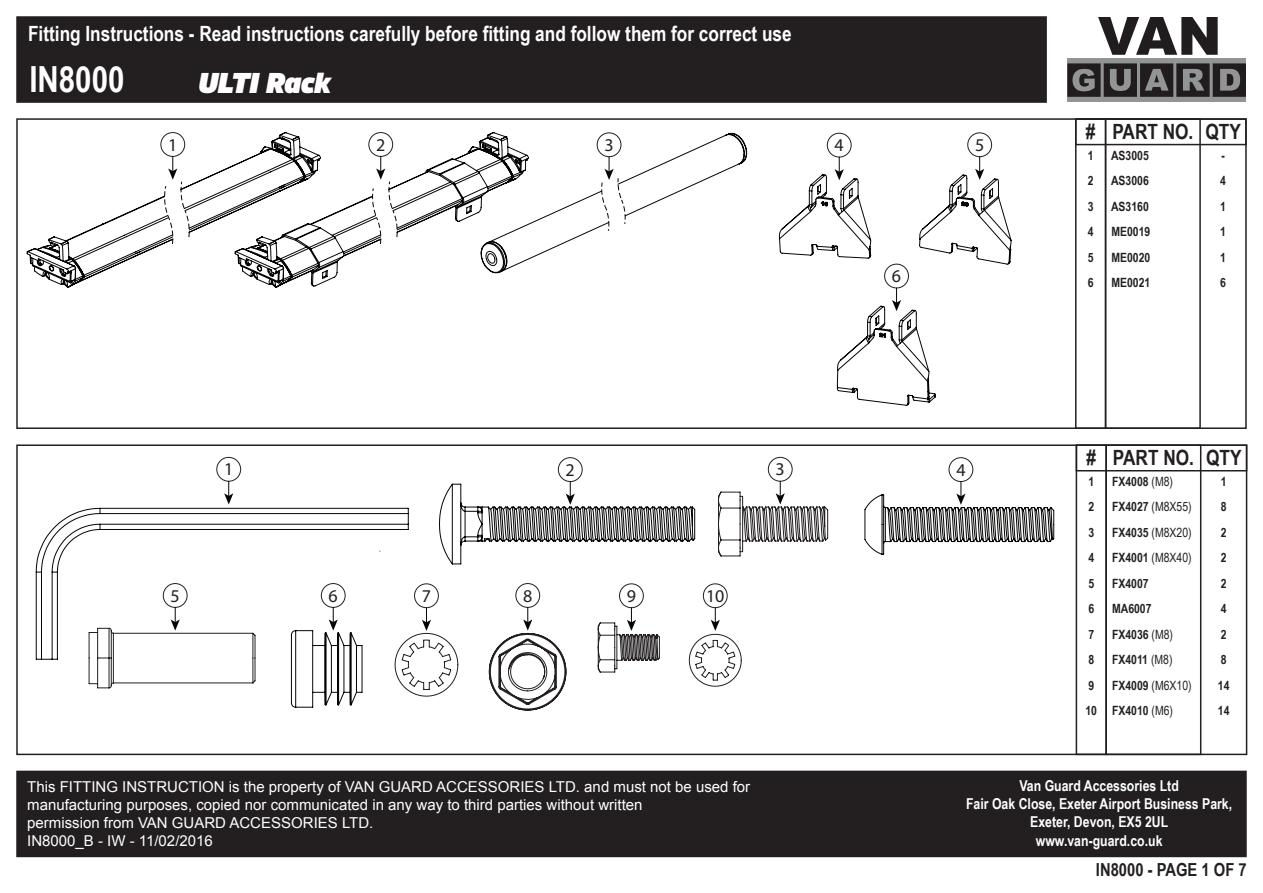
<style>
.page{position:relative;width:1263px;height:893px;background:#fff}
.page>*{position:absolute;margin:0;border:0;box-sizing:border-box;transform-origin:0 0}
.t1{font:700 36px "Arial Narrow";color:#fff}
.t2{font:italic 900 27px "Vinkel";color:#fff}
.t3{font:700 21px "Arial Narrow";color:#fff}
.t4{font:700 21px "Arial Narrow";color:#231f20}
.t5{font:18px "Myriad Pro";color:#231f20}
.t6{font:700 18px "Arial Narrow";color:#231f20}
.t7{font:15px/18px "Arial";color:#fff}
.t8{font:700 15px/18px "Arial Narrow";color:#fff;text-align:center}
.t9{font:700 12.75px/25.5px "Arial Narrow";color:#231f20}
.s1{font-weight:400}
</style>
<div class="page">
<div style="left:16px;top:771px;width:1231px;height:86px;background:#231f20"></div>
<div style="left:16px;top:16px;width:1031px;height:87px;background:#231f20;border:2px solid #231f20"></div>
<svg style="left:1098px;top:17px;width:120px;height:38px"></svg>
<div style="left:1067px;top:58px;width:179px;height:44px;background:#929496"></div>
<svg style="left:1067px;top:63px;width:179px;height:34px"></svg>
<div style="left:16px;top:118px;width:1231px;height:311px;border:2px solid #231f20"></div>
<div style="left:1075px;top:118px;width:172px;height:27px;border:2px solid #231f20"></div>
<div style="left:1075px;top:118px;width:31px;height:311px;border:2px solid #231f20"></div>
<div style="left:1105px;top:118px;width:96px;height:311px;border:2px solid #231f20"></div>
<div style="left:16px;top:444px;width:1231px;height:311px;border:2px solid #231f20"></div>
<div style="left:1076px;top:444px;width:171px;height:27px;border:2px solid #231f20"></div>
<div style="left:1076px;top:444px;width:31px;height:311px;border:2px solid #231f20"></div>
<div style="left:1105px;top:444px;width:96px;height:311px;border:2px solid #231f20"></div>
<div style="left:597px;top:132px;width:24px;height:25px;border:1px solid #231f20;border-radius:50%"></div>
<svg style="left:321px;top:132px;width:178px;height:152px"></svg>
<svg style="left:27px;top:132px;width:294px;height:156px"></svg>
<svg style="left:481px;top:133px;width:266px;height:140px"></svg>
<div style="left:827px;top:133px;width:24px;height:24px;border:1px solid #231f20;border-radius:50%"></div>
<svg style="left:779px;top:157px;width:92px;height:102px"></svg>
<div style="left:967px;top:132px;width:25px;height:25px;border:1px solid #231f20;border-radius:50%"></div>
<svg style="left:919px;top:157px;width:92px;height:108px"></svg>
<div style="left:884px;top:264px;width:25px;height:24px;border:1px solid #231f20;border-radius:50%"></div>
<svg style="left:837px;top:288px;width:99px;height:118px"></svg>
<svg style="left:35px;top:508px;width:374px;height:152px"></svg>
<div style="left:216px;top:457px;width:25px;height:25px;border:1px solid #231f20;border-radius:50%"></div>
<svg style="left:224px;top:481px;width:9px;height:23px"></svg>
<div style="left:558px;top:457px;width:25px;height:25px;border:1px solid #231f20;border-radius:50%"></div>
<svg style="left:439px;top:481px;width:256px;height:83px"></svg>
<div style="left:768px;top:457px;width:24px;height:25px;border:1px solid #231f20;border-radius:50%"></div>
<svg style="left:718px;top:481px;width:110px;height:75px"></svg>
<div style="left:163px;top:583px;width:24px;height:25px;border:1px solid #231f20;border-radius:50%"></div>
<svg style="left:89px;top:607px;width:167px;height:81px"></svg>
<div style="left:949px;top:457px;width:24px;height:25px;border:1px solid #231f20;border-radius:50%"></div>
<svg style="left:864px;top:481px;width:190px;height:74px"></svg>
<div style="left:321px;top:583px;width:25px;height:25px;border:1px solid #231f20;border-radius:50%"></div>
<svg style="left:291px;top:607px;width:71px;height:101px"></svg>
<div style="left:414px;top:583px;width:25px;height:25px;border:1px solid #231f20;border-radius:50%"></div>
<svg style="left:395px;top:608px;width:63px;height:88px"></svg>
<div style="left:515px;top:583px;width:25px;height:25px;border:1px solid #231f20;border-radius:50%"></div>
<svg style="left:489px;top:607px;width:77px;height:103px"></svg>
<div style="left:619px;top:583px;width:25px;height:25px;border:1px solid #231f20;border-radius:50%"></div>
<svg style="left:598px;top:608px;width:62px;height:65px"></svg>
<div style="left:703px;top:583px;width:24px;height:25px;border:1px solid #231f20;border-radius:50%"></div>
<svg style="left:689px;top:608px;width:53px;height:79px"></svg>
<h3 class="t3" style="left:28px;top:18px;width:765px">Fitting Instructions - Read instructions carefully before fitting and follow them for correct use</h3>
<h1 class="t1" style="left:29px;top:52px;width:97px">IN8000</h1>
<h2 class="t2" style="left:198px;top:64px;width:134px">ULTI Rack</h2>
<p class="t5" style="left:168px;top:133px;width:11px">1</p>
<p class="t5" style="left:376px;top:133px;width:11px">2</p>
<p class="t5" style="left:604px;top:134px;width:11px">3</p>
<p class="t5" style="left:835px;top:134px;width:11px">4</p>
<p class="t5" style="left:975px;top:134px;width:11px">5</p>
<p class="t5" style="left:171px;top:584px;width:11px">5</p>
<p class="t5" style="left:224px;top:458px;width:11px">1</p>
<p class="t5" style="left:566px;top:459px;width:11px">2</p>
<p class="t5" style="left:776px;top:458px;width:11px">3</p>
<p class="t5" style="left:329px;top:584px;width:11px">6</p>
<p class="t5" style="left:422px;top:585px;width:11px">7</p>
<p class="t5" style="left:523px;top:584px;width:11px">8</p>
<p class="t5" style="left:627px;top:585px;width:11px">9</p>
<p class="t5" style="left:706px;top:585px;width:20px">10</p>
<p class="t5" style="left:892px;top:265px;width:11px">6</p>
<p class="t5" style="left:956px;top:459px;width:11px">4</p>
<h3 class="t4" style="left:1086px;top:116px;width:157px"># PART NO. QTY</h3>
<p class="t9" style="left:1088px;top:142px;width:7px;text-align:justify">1<br>2<br>3<br>4<br>5<br>6</p>
<p class="t9" style="left:1111px;top:142px;width:41px">AS3005<br>AS3006<br>AS3160<br>ME0019<br>ME0020<br>ME0021</p>
<p class="t9" style="left:1220px;top:142px;width:7px;text-align:justify">- 4<br>1<br>1<br>1<br>6</p>
<h3 class="t4" style="left:1086px;top:442px;width:157px"># PART NO. QTY</h3>
<p class="t9" style="left:1085px;top:468px;width:13px">1<br>2<br>3<br>4<br>5<br>6<br>7<br>8<br>9<br>10</p>
<p class="t9" style="left:1112px;top:468px;width:81px">FX4008 <span class="s1">(M8)<br></span>FX4027 <span class="s1">(M8X55)<br></span>FX4035 <span class="s1">(M8X20)<br></span>FX4001 <span class="s1">(M8X40)<br></span>FX4007<br>MA6007<br>FX4036 <span class="s1">(M8)<br></span>FX4011 <span class="s1">(M8)<br></span>FX4009 <span class="s1">(M6X10)<br></span>FX4010 <span class="s1">(M6)</span></p>
<p class="t9" style="left:1218px;top:468px;width:13px">1<br>8<br>2<br>2<br>2<br>4<br>2<br>8<br>14<br>14</p>
<p class="t7" style="left:27px;top:778px;width:724px">This FITTING INSTRUCTION is the property of VAN GUARD ACCESSORIES LTD. and must not be used for manufacturing purposes, copied nor communicated in any way to third parties without written<br>permission from VAN GUARD ACCESSORIES LTD.<br>IN8000_B - IW - 11/02/2016</p>
<p class="t8" style="left:966px;top:776px;width:268px">Van Guard Accessories Ltd<br>Fair Oak Close, Exeter Airport Business Park,<br>Exeter, Devon, EX5 2UL</p>
<p class="t8" style="left:1036px;top:831px;width:128px">www.van-guard.co.uk</p>
<p class="t6" style="left:1096px;top:856px;width:152px">IN8000 - PAGE 1 OF 7</p>
</div>
